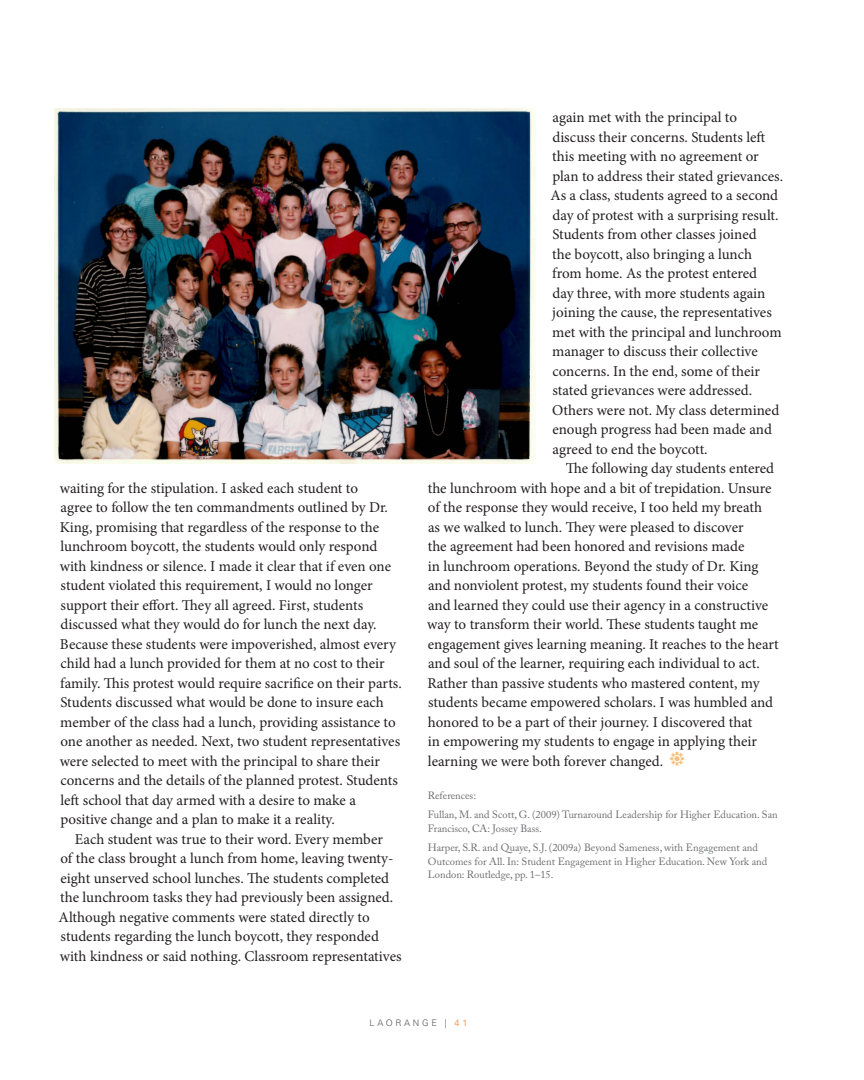
<style>
.page{position:relative;width:864px;height:1080px;background:#fff}
.page>*{position:absolute;margin:0;border:0;box-sizing:border-box;transform-origin:0 0}
.Body_Copy{font:15px/19.5px "Minion Pro";letter-spacing:-.005em;color:#231f20}
.References{font:10.5px/13.5px "Adobe Caslon Pro";color:#6c6d70}
.Foilio{font:300 9px "Univers LT Std";letter-spacing:.3em;color:#57585a}
.s1{font-family:"Adobe Caslon Pro";color:#f8c07d}
.s2{font-weight:400;color:#f0a161}
</style>
<div class="page">
<img style="left:54px;top:108px;width:481px;height:356px">
<p class="Body_Copy" style="left:60px;top:478px;width:344px">waiting for the stipulation. I asked each student to<br>agree to follow the ten commandments outlined by Dr.<br>King, promising that regardless of the response to the lunchroom boycott, the students would only respond with kindness or silence. I made it clear that if even one student violated this requirement, I would no longer support their effort. They all agreed. First, students discussed what they would do for lunch the next day.<br>Because these students were impoverished, almost every child had a lunch provided for them at no cost to their family. This protest would require sacrifice on their parts.<br>Students discussed what would be done to insure each member of the class had a lunch, providing assistance to one another as needed. Next, two student representatives were selected to meet with the principal to share their concerns and the details of the planned protest. Students left school that day armed with a desire to make a positive change and a plan to make it a reality.</p>
<p class="Body_Copy" style="left:59px;top:829px;width:344px;text-indent:16px">Each student was true to their word. Every member<br>of the class brought a lunch from home, leaving twenty&shy;eight unserved school lunches. The students completed the lunchroom tasks they had previously been assigned.<br>Although negative comments were stated directly to students regarding the lunch boycott, they responded with kindness or said nothing. Classroom representatives</p>
<p class="Body_Copy" style="left:551px;top:108px;width:234px">again met with the principal to<br>discuss their concerns. Students left this meeting with no agreement or plan to address their stated grievances.<br>As a class, students agreed to a second day of protest with a surprising result.<br>Students from other classes joined<br>the boycott, also bringing a lunch from home. As the protest entered<br>day three, with more students again joining the cause, the representatives met with the principal and lunchroom manager to discuss their collective concerns. In the end, some of their stated grievances were addressed.<br>Others were not. My class determined enough progress had been made and agreed to end the boycott.</p>
<p class="Body_Copy" style="left:427px;top:459px;width:353px;text-indent:138px">The following day students entered the lunchroom with hope and a bit of trepidation. Unsure of the response they would receive, I too held my breath<br>as we walked to lunch. They were pleased to discover<br>the agreement had been honored and revisions made<br>in lunchroom operations. Beyond the study of Dr. King and nonviolent protest, my students found their voice<br>and learned they could use their agency in a constructive way to transform their world. These students taught me engagement gives learning meaning. It reaches to the heart and soul of the learner, requiring each individual to act.<br>Rather than passive students who mastered content, my students became empowered scholars. I was humbled and honored to be a part of their journey. I discovered that<br>in empowering my students to engage in applying their learning we were both forever changed. <span class="s1">y</span></p>
<p class="References" style="left:428px;top:788px;width:50px">References:</p>
<p class="References" style="left:428px;top:808px;width:351px">Fullan, M. and Scott, G. (2009) Turnaround Leadership for Higher Education. San<br>Francisco, CA: Jossey Bass.</p>
<p class="References" style="left:428px;top:841px;width:341px">Harper, S.R. and Quaye, S.J. (2009a) Beyond Sameness, with Engagement and<br>Outcomes for All. In: Student Engagement in Higher Education. New York and<br>London: Routledge, pp. 1–15.</p>
<p class="Foilio" style="left:370px;top:1017px;width:99px">LAORANGE | <span class="s2">41</span></p>
</div>
